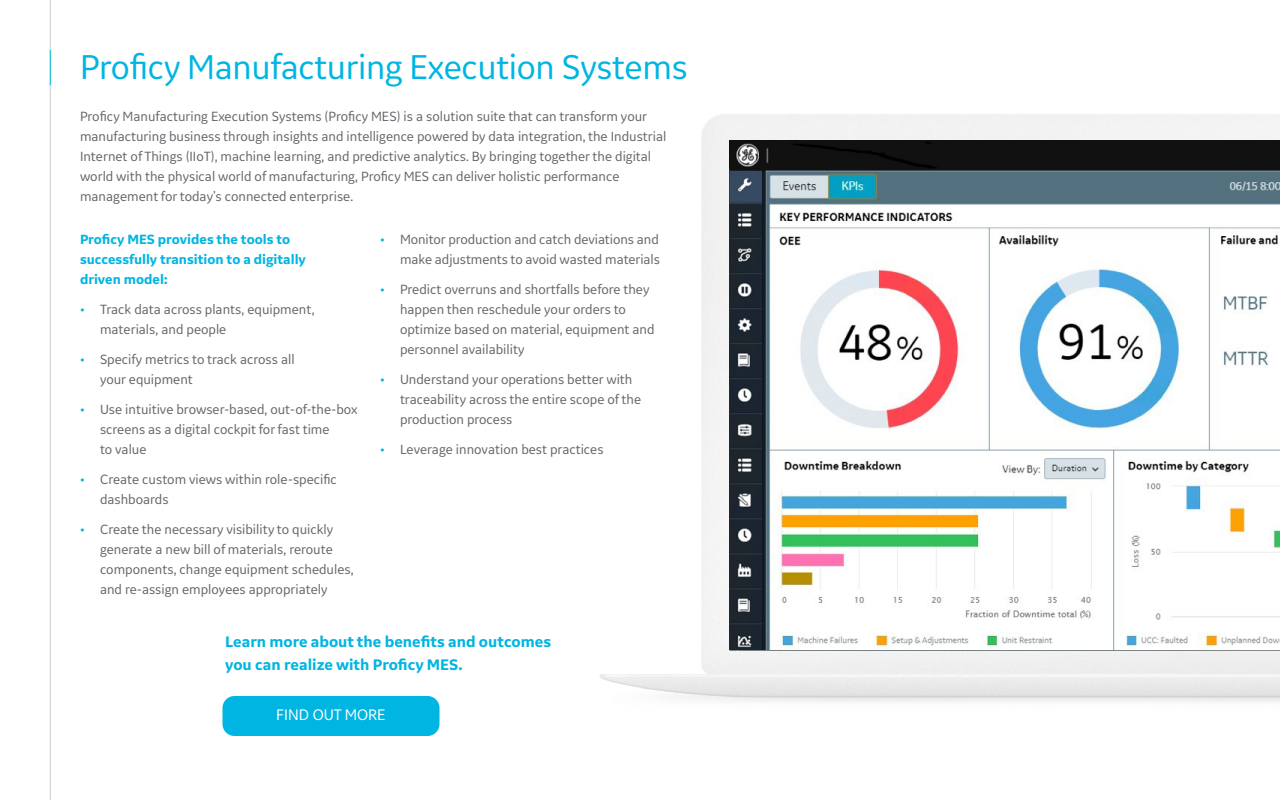
<style>
.page{position:relative;width:1280px;height:800px;background:#fff}
.page>*{position:absolute;margin:0;border:0;box-sizing:border-box;transform-origin:0 0}
.Headline_36pt{font:36px "GE Inspira Sans";letter-spacing:-.01em;color:#00b5e2}
.Call_to_action_Subte{font:700 16px/22.3px "GE Inspira Sans";color:#00b5e2}
.Call_to_action_Subte-2{font:16px "GE Inspira Sans";color:#fff}
.Paragraph_14pt{font:14px/20px "GE Inspira Sans";color:#63666a}
.Bullet_List{font:700 14px/20px "GE Inspira Sans";color:#00b5e2}
.s1{color:#00b5e2}
</style>
<div class="page">
<hr style="left:50px;top:0;width:1px;height:800px;background:#cdcdcd">
<hr style="left:50px;top:50px;width:1px;height:35px;background:#00bfdb">
<img style="left:729px;top:140px;width:551px;height:510px">
<div style="left:222px;top:696px;width:218px;height:40px;background:#00b5e2;border-radius:12px"></div>
<p class="Headline_36pt" style="left:80px;top:44px;width:609px">Proficy Manufacturing Execution Systems</p>
<p class="Paragraph_14pt" style="left:80px;top:106px;width:588px">Proficy Manufacturing Execution Systems (Proficy MES) is a solution suite that can transform your manufacturing business through insights and intelligence powered by data integration, the Industrial Internet of Things (IIoT), machine learning, and predictive analytics. By bringing together the digital world with the physical world of manufacturing, Proficy MES can deliver holistic performance management for today’s connected enterprise.</p>
<p class="Bullet_List" style="left:80px;top:229px;width:227px">Proficy MES provides the tools to successfully transition to a digitally driven model:</p>
<p class="Paragraph_14pt" style="left:100px;top:299px;width:216px;text-indent:-20px"><span class="s1">•</span> Track data across plants, equipment, materials, and people</p>
<p class="Paragraph_14pt" style="left:100px;top:349px;width:196px;text-indent:-20px"><span class="s1">•</span> Specify metrics to track across all your equipment</p>
<p class="Paragraph_14pt" style="left:100px;top:399px;width:259px;text-indent:-20px"><span class="s1">•</span> Use intuitive browser-based, out-of-the-box screens as a digital cockpit for fast time<br>to value</p>
<p class="Paragraph_14pt" style="left:100px;top:469px;width:238px;text-indent:-20px"><span class="s1">•</span> Create custom views within role-specific dashboards</p>
<p class="Paragraph_14pt" style="left:100px;top:519px;width:255px;text-indent:-20px"><span class="s1">•</span> Create the necessary visibility to quickly generate a new bill of materials, reroute components, change equipment schedules, and re-assign employees appropriately</p>
<p class="Paragraph_14pt" style="left:380px;top:229px;width:281px;text-align:right"><span class="s1">•</span> Monitor production and catch deviations and make adjustments to avoid wasted materials</p>
<p class="Paragraph_14pt" style="left:400px;top:279px;width:256px;text-indent:-20px"><span class="s1">•</span> Predict overruns and shortfalls before they happen then reschedule your orders to optimize based on material, equipment and personnel availability</p>
<p class="Paragraph_14pt" style="left:400px;top:369px;width:243px;text-indent:-20px"><span class="s1">•</span> Understand your operations better with traceability across the entire scope of the production process</p>
<p class="Paragraph_14pt" style="left:380px;top:439px;width:225px"><span class="s1">•</span> Leverage innovation best practices</p>
<p class="Call_to_action_Subte" style="left:225px;top:630px;width:328px">Learn more about the benefits and outcomes you can realize with Proficy MES.</p>
<p class="Call_to_action_Subte-2" style="left:276px;top:705px;width:111px">FIND OUT MORE</p>
</div>
